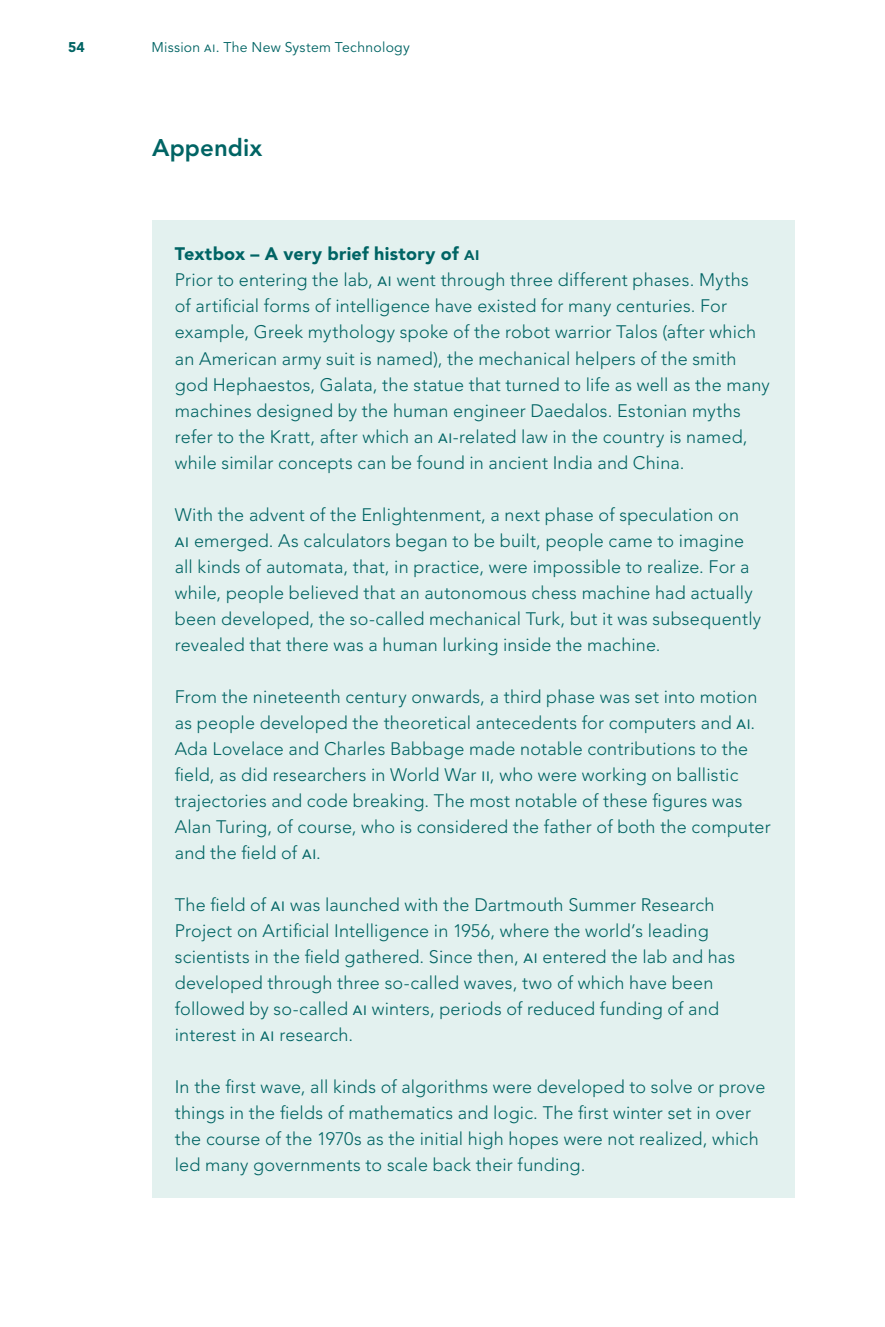
<style>
.page{position:relative;width:885px;height:1327px;background:#fff}
.page>*{position:absolute;margin:0;border:0;box-sizing:border-box;transform-origin:0 0}
.H1_Appendix{font:800 24px "Avenir LT Std";letter-spacing:.005em;color:#006464}
.P_first__Block{font:300 18px/26px "Avenir LT Std";letter-spacing:.01em;color:#006464}
.P_H__Block{font:300 18px/26px "Avenir LT Std";letter-spacing:.01em;color:#006464}
.H_Block{font:900 18px "Avenir LT Std";letter-spacing:.015em;color:#006464}
.t1{font:14px "Avenir LT Std";letter-spacing:.02em;color:#006464}
.t2{font:900 14px "Avenir LT Std";color:#006464}
.s1{font-family:"Avenir Next"}
.s2{font-family:"Avenir Next";font-weight:600}
.s3{font-family:"Avenir Next";font-weight:400}
</style>
<div class="page">
<div style="left:152px;top:220px;width:642px;height:70px;background:#e3f1ef"></div>
<div style="left:152px;top:257px;width:642px;height:238px;background:#e3f1ef"></div>
<div style="left:152px;top:495px;width:642px;height:182px;background:#e3f1ef"></div>
<div style="left:152px;top:677px;width:642px;height:211px;background:#e3f1ef"></div>
<div style="left:152px;top:881px;width:642px;height:189px;background:#e3f1ef"></div>
<div style="left:152px;top:1067px;width:642px;height:130px;background:#e3f1ef"></div>
<p class="t2" style="left:68px;top:39px;width:18px">54</p>
<p class="t1" style="left:151px;top:40px;width:260px">Mission <span class="s1">ai</span>. The New System Technology</p>
<h2 class="H1_Appendix" style="left:152px;top:134px;width:112px">Appendix</h2>
<p class="H_Block" style="left:175px;top:243px;width:306px">Textbox – A very brief history of <span class="s2">ai</span></p>
<p class="P_H__Block" style="left:175px;top:267px;width:596px">Prior to entering the lab, <span class="s3">ai</span> went through three different phases. Myths<br>of artificial forms of intelligence have existed for many centuries. For example, Greek mythology spoke of the robot warrior Talos (after which an American army suit is named), the mechanical helpers of the smith god Hephaestos, Galata, the statue that turned to life as well as the many machines designed by the human engineer Daedalos. Estonian myths refer to the Kratt, after which an <span class="s3">ai</span>-related law in the country is named, while similar concepts can be found in ancient India and China.</p>
<p class="P_first__Block" style="left:175px;top:501px;width:588px">With the advent of the Enlightenment, a next phase of speculation on<br><span class="s3">ai</span> emerged. As calculators began to be built, people came to imagine all kinds of automata, that, in practice, were impossible to realize. For a while, people believed that an autonomous chess machine had actually been developed, the so-called mechanical Turk, but it was subsequently revealed that there was a human lurking inside the machine.</p>
<p class="P_first__Block" style="left:175px;top:683px;width:597px">From the nineteenth century onwards, a third phase was set into motion as people developed the theoretical antecedents for computers and <span class="s3">ai</span>.<br>Ada Lovelace and Charles Babbage made notable contributions to the field, as did researchers in World War <span class="s3">II</span>, who were working on ballistic trajectories and code breaking. The most notable of these figures was Alan Turing, of course, who is considered the father of both the computer and the field of <span class="s3">ai</span>.</p>
<p class="P_first__Block" style="left:175px;top:891px;width:561px">The field of <span class="s3">ai</span> was launched with the Dartmouth Summer Research Project on Artificial Intelligence in 1956, where the world’s leading scientists in the field gathered. Since then, <span class="s3">ai</span> entered the lab and has developed through three so-called waves, two of which have been followed by so-called <span class="s3">ai</span> winters, periods of reduced funding of and interest in <span class="s3">ai</span> research.</p>
<p class="P_first__Block" style="left:175px;top:1073px;width:592px">In the first wave, all kinds of algorithms were developed to solve or prove things in the fields of mathematics and logic. The first winter set in over the course of the 1970s as the initial high hopes were not realized, which led many governments to scale back their funding.</p>
</div>
